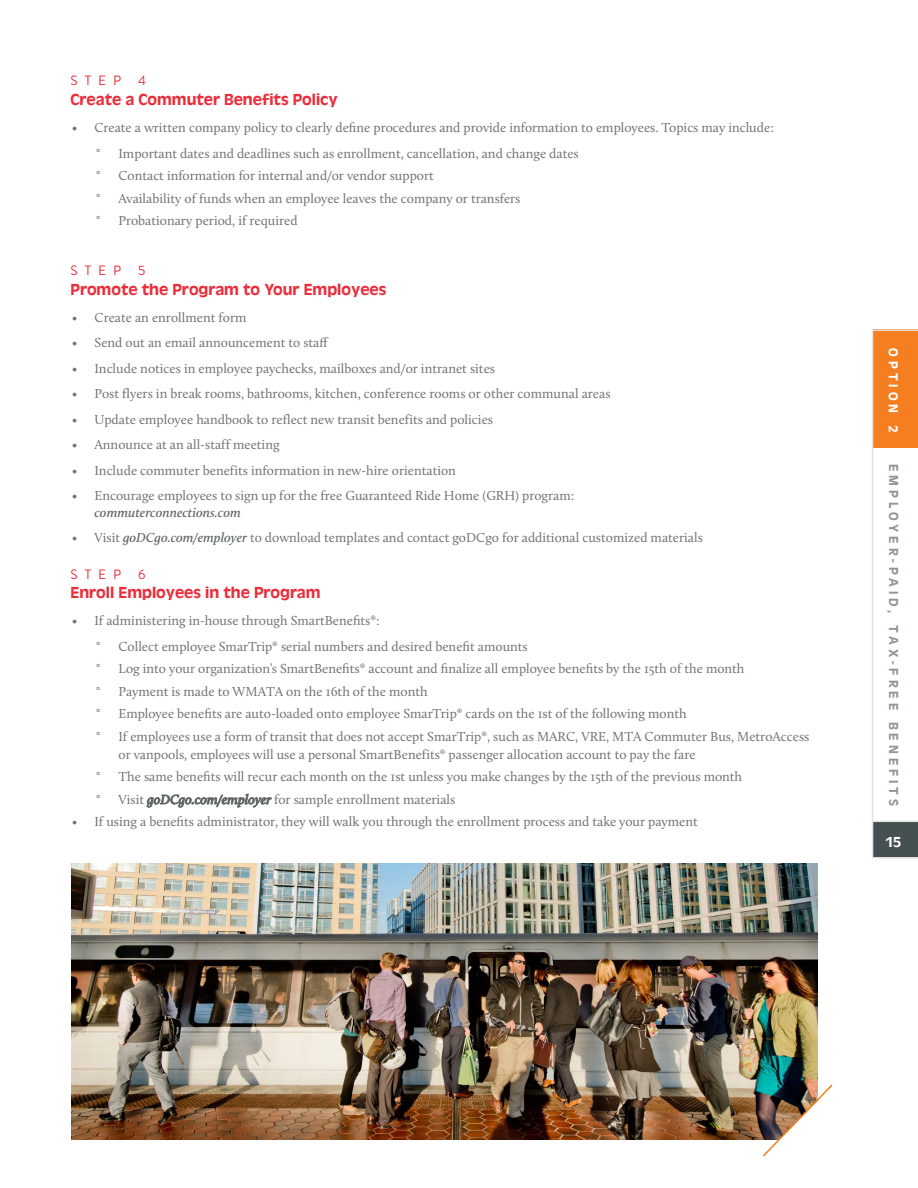
<style>
.page{position:relative;width:918px;height:1188px;background:#fff}
.page>*{position:absolute;margin:0;border:0;box-sizing:border-box;transform-origin:0 0}
.t1{font:500 16.5px "Antigone";color:#eb2d3b}
.t2{font:500 15px "Antigone";color:#fff}
.t3{font:13.5px/25.5px "Calluna";color:#707476}
.t4{font:500 13.5px "Antigone";letter-spacing:.3em;color:#909694}
.t5{font:italic 600 13.5px "Calluna";color:#616768}
.t6{font:13.5px "Brandon Grotesque";letter-spacing:.52em;color:#eb2d3b}
.t7{font:500 13.5px "Antigone";letter-spacing:.3em;color:#fff}
.s1{font-family:"Minion Pro"}
.s2{font-weight:600;font-style:italic;color:#616768}
</style>
<div class="page">
<svg style="left:872px;top:329px;width:46px;height:530px"></svg>
<hr style="left:872px;top:821px;width:46px;height:1px;background:#e2e2e2">
<img style="left:71px;top:863px;width:746px;height:276px">
<img style="left:761px;top:1083px;width:72px;height:74px">
<p class="t6" style="left:71px;top:72px;width:77px">STEP 4</p>
<p class="t1" style="left:71px;top:88px;width:269px">Create a Commuter Benefits Policy</p>
<p class="t3" style="left:96px;top:115px;width:680px;text-indent:-24px">• Create a written company policy to clearly define procedures and provide information to employees. Topics may include: °</p>
<p class="t3" style="left:119px;top:140px;width:462px">Important dates and deadlines such as enrollment, cancellation<span class="s1">,</span> and change dates</p>
<p class="t3" style="left:96px;top:163px;width:6px">°</p>
<p class="t3" style="left:119px;top:163px;width:317px">Contact information for internal and/or vendor support</p>
<p class="t3" style="left:96px;top:185px;width:6px">°</p>
<p class="t3" style="left:119px;top:185px;width:404px">Availability of funds when an employee leaves the company or transfers</p>
<p class="t3" style="left:96px;top:208px;width:6px">°</p>
<p class="t3" style="left:119px;top:208px;width:181px">Probationary period, if required</p>
<p class="t6" style="left:71px;top:261px;width:76px">STEP 5</p>
<p class="t1" style="left:70px;top:278px;width:317px">Promote the Program to Your Employees</p>
<p class="t3" style="left:72px;top:304px;width:176px">• Create an enrollment form</p>
<p class="t3" style="left:72px;top:330px;width:258px">• Send out an email announcement to staff</p>
<p class="t3" style="left:72px;top:355px;width:425px">• Include notices in employee paychecks, mailboxes and/or intranet sites</p>
<p class="t3" style="left:72px;top:381px;width:540px">• Post flyers in break rooms, bathrooms, kitchen, conference rooms or other communal areas</p>
<p class="t3" style="left:72px;top:406px;width:423px">• Update employee handbook to reflect new transit benefits and policies</p>
<p class="t3" style="left:72px;top:432px;width:209px">• Announce at an all-staff meeting</p>
<p class="t3" style="left:72px;top:457px;width:386px">• Include commuter benefits information in new-hire orientation</p>
<p class="t3" style="left:72px;top:483px;width:504px">• Encourage employees to sign up for the free Guaranteed Ride Home (GRH) program:</p>
<p class="t5" style="left:95px;top:504px;width:148px">commuterconnections.com</p>
<p class="t3" style="left:72px;top:525px;width:632px">• Visit <span class="s2">goDCgo.com/employer</span> to download templates and contact goDCgo for additional customized materials</p>
<p class="t6" style="left:71px;top:565px;width:76px">STEP 6</p>
<p class="t1" style="left:70px;top:581px;width:252px">Enroll Employees in the Program</p>
<p class="t3" style="left:96px;top:608px;width:285px;text-indent:-24px">• If administering in-house through SmartBenefits®: °</p>
<p class="t3" style="left:119px;top:634px;width:411px">Collect employee SmarTrip® serial numbers and desired benefit amounts</p>
<p class="t3" style="left:96px;top:656px;width:6px">°</p>
<p class="t3" style="left:119px;top:656px;width:628px">Log into your organization’s SmartBenefits® account and finalize all employee benefits by the 15th of the month</p>
<p class="t3" style="left:96px;top:679px;width:6px">°</p>
<p class="t3" style="left:119px;top:679px;width:311px">Payment is made to WMATA on the 16th of the month</p>
<p class="t3" style="left:96px;top:701px;width:6px">°</p>
<p class="t3" style="left:119px;top:701px;width:570px">Employee benefits are auto-loaded onto employee SmarTrip® cards on the 1st of the following month</p>
<p class="t3" style="left:96px;top:724px;width:6px">°</p>
<p class="t3" style="left:119px;top:727px;width:692px;line-height:18px">If employees use a form of transit that does not accept SmarTrip®, such as MARC, VRE, MTA Commuter Bus, MetroAccess or vanpools, employees will use a personal SmartBenefits® passenger allocation account to pay the fare</p>
<p class="t3" style="left:96px;top:764px;width:6px">°</p>
<p class="t3" style="left:119px;top:764px;width:625px">The same benefits will recur each month on the 1st unless you make changes by the 15th of the previous month</p>
<p class="t3" style="left:96px;top:787px;width:6px">°</p>
<p class="t3" style="left:119px;top:787px;width:338px">Visit <span class="s2">goDCgo.com/employer</span> for sample enrollment materials</p>
<p class="t3" style="left:72px;top:809px;width:627px">• If using a benefits administrator, they will walk you through the enrollment process and take your payment</p>
<p class="t7" style="left:903px;top:348px;width:86px;rotate:90deg">OPTION 2</p>
<p class="t4" style="left:903px;top:464px;width:343px;rotate:90deg">EMPLOYER-PAID, TAX-FREE BENEFITS</p>
<p class="t2" style="left:885px;top:831px;width:18px">15</p>
</div>
